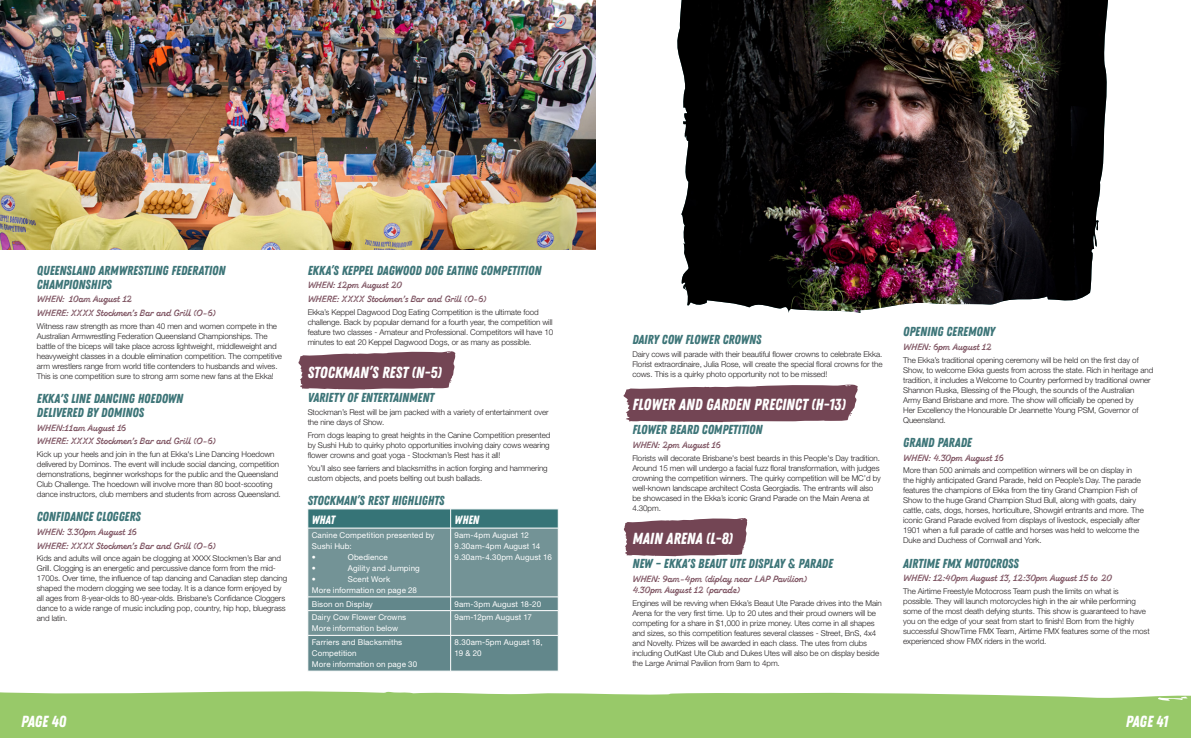
<style>
.page{position:relative;width:1191px;height:738px;background:#fff}
.page>*{position:absolute;margin:0;border:0;box-sizing:border-box;transform-origin:0 0}
.t1{font:16px "Zing Rust Base";color:#fff}
.t2{font:13px/14px "Zing Rust Base";letter-spacing:-.005em;color:#3d7578}
.t3{font:12px "Zing Rust Base";letter-spacing:-.01em;color:#fff}
.Header-2{font:9px/10.8px "Zing Script Rust B Base G";color:#734554}
.Header-2-2{font:300 8px/10px "Helvetica Neue LT Std";letter-spacing:-.01em;color:#231f20}
.t4{font:8px/11px "Helvetica Neue LT Std";letter-spacing:.015em;color:#fff}
</style>
<div class="page">
<svg style="left:298px;top:351px;width:158px;height:38px;background:#815866"></svg>
<div style="left:0;top:691px;width:1191px;height:46px;background:#98c969"></div>
<svg style="left:308px;top:509px;width:251px;height:161px;background:#6c8f92"></svg>
<hr style="left:308px;top:634px;width:142px;height:1px;background:#fff">
<hr style="left:308px;top:635px;width:1px;height:35px;background:#fff">
<hr style="left:450px;top:634px;width:108px;height:1px;background:#fff">
<hr style="left:450px;top:635px;width:1px;height:35px;background:#fff">
<hr style="left:558px;top:635px;width:1px;height:35px;background:#fff">
<img style="left:0;top:0;width:596px;height:249px">
<svg style="left:623px;top:384px;width:235px;height:38px;background:#835a68"></svg>
<svg style="left:623px;top:518px;width:125px;height:37px;background:#805664"></svg>
<img style="left:677px;top:0;width:431px;height:313px">
<p class="t2" style="left:37px;top:263px;width:190px">QUEENSLAND ARMWRESTLING FEDERATION<br>CHAMPIONSHIPS</p>
<p class="Header-2" style="left:37px;top:294px;width:97px">WHEN: 10am August 12</p>
<p class="Header-2" style="left:37px;top:307px;width:181px">WHERE: XXXX Stockmen’ s Bar and Grill (O-6)</p>
<p class="Header-2-2" style="left:37px;top:320px;width:247px">Witness raw strength as more than 40 men and women compete in the Australian Armwrestling Federation Queensland Championships. The battle of the biceps will take place across lightweight, middleweight and heavyweight classes in a double elimination competition. The competitive arm wrestlers range from world title contenders to husbands and wives.<br>This is one competition sure to strong arm some new fans at the Ekka!</p>
<p class="t2" style="left:37px;top:391px;width:148px">EKKA'S LINE DANCING HOEDOWN<br>DELIVERED BY DOMINOS</p>
<p class="Header-2" style="left:37px;top:422px;width:91px">WHEN:11am August 16</p>
<p class="Header-2" style="left:37px;top:435px;width:181px">WHERE: XXXX Stockmen’ s Bar and Grill (O-6)</p>
<p class="Header-2-2" style="left:37px;top:449px;width:245px">Kick up your heels and join in the fun at Ekka's Line Dancing Hoedown delivered by Dominos. The event will include social dancing, competition demonstrations, beginner workshops for the public and the Queensland Club Challenge. The hoedown will involve more than 80 boot-scooting dance instructors, club members and students from across Queensland.</p>
<p class="t2" style="left:37px;top:509px;width:105px">CONFIDANCE CLOGGERS</p>
<p class="Header-2" style="left:37px;top:526px;width:101px">WHEN: 3.30pm August 16</p>
<p class="Header-2" style="left:37px;top:539px;width:181px">WHERE: XXXX Stockmen’ s Bar and Grill (O-6)</p>
<p class="Header-2-2" style="left:37px;top:553px;width:252px">Kids and adults will once again be clogging at XXXX Stockmen’s Bar and Grill. Clogging is an energetic and percussive dance form from the mid-1700s. Over time, the influence of tap dancing and Canadian step dancing shaped the modern clogging we see today. It is a dance form enjoyed by all ages from 8-year-olds to 80-year-olds. Brisbane’s Confidance Cloggers dance to a wide range of music including pop, country, hip hop, bluegrass and latin.</p>
<p class="t1" style="left:21px;top:711px;width:47px">PAGE 40</p>
<p class="t2" style="left:308px;top:263px;width:235px">EKKA’S KEPPEL DAGWOOD DOG EATING COMPETITION</p>
<p class="Header-2" style="left:308px;top:280px;width:96px">WHEN: 12pm August 20</p>
<p class="Header-2" style="left:308px;top:293px;width:181px">WHERE: XXXX Stockmen’ s Bar and Grill (O-6)</p>
<p class="Header-2-2" style="left:308px;top:306px;width:247px">Ekka’s Keppel Dagwood Dog Eating Competition is the ultimate food challenge. Back by popular demand for a fourth year, the competition will feature two classes - Amateur and Professional. Competitors will have 10 minutes to eat 20 Keppel Dagwood Dogs, or as many as possible.</p>
<p class="t1" style="left:308px;top:363px;width:135px">STOCKMAN’S REST (N-5)</p>
<p class="t2" style="left:308px;top:390px;width:128px">VARIETY OF ENTERTAINMENT</p>
<p class="Header-2-2" style="left:308px;top:407px;width:242px">Stockman’s Rest will be jam packed with a variety of entertainment over the nine days of Show.</p>
<p class="Header-2-2" style="left:308px;top:429px;width:244px;text-align:justify">From dogs leaping to great heights in the Canine Competition presented by Sushi Hub to quirky photo opportunities involving dairy cows wearing flower crowns and goat yoga - Stockman’s Rest has it all!</p>
<p class="Header-2-2" style="left:308px;top:462px;width:241px">You’ll also see farriers and blacksmiths in action forging and hammering custom objects, and poets belting out bush ballads.</p>
<p class="t2" style="left:308px;top:493px;width:138px">STOCKMAN’S REST HIGHLIGHTS</p>
<p class="t3" style="left:312px;top:512px;width:25px">WHAT</p>
<p class="t3" style="left:454px;top:512px;width:26px">WHEN</p>
<p class="t4" style="left:312px;top:529px;width:124px">Canine Competition presented by<br>Sushi Hub:</p>
<p class="t4" style="left:312px;top:551px;width:5px">•</p>
<p class="t4" style="left:348px;top:551px;width:41px">Obedience</p>
<p class="t4" style="left:312px;top:562px;width:5px">•</p>
<p class="t4" style="left:348px;top:562px;width:73px">Agility and Jumping</p>
<p class="t4" style="left:312px;top:573px;width:5px">•</p>
<p class="t4" style="left:348px;top:573px;width:44px">Scent Work</p>
<p class="t4" style="left:312px;top:584px;width:107px">More information on page 28</p>
<p class="t4" style="left:454px;top:529px;width:76px">9am-4pm August 12</p>
<p class="t4" style="left:454px;top:540px;width:87px">9.30am-4pm August 14</p>
<p class="t4" style="left:454px;top:551px;width:99px">9.30am-4.30pm August 16</p>
<p class="t4" style="left:312px;top:597px;width:63px">Bison on Display</p>
<p class="t4" style="left:454px;top:597px;width:88px">9am-3pm August 18-20</p>
<p class="t4" style="left:312px;top:611px;width:96px">Dairy Cow Flower Crowns</p>
<p class="t4" style="left:312px;top:622px;width:88px">More information below</p>
<p class="t4" style="left:454px;top:611px;width:79px">9am-12pm August 17</p>
<p class="t4" style="left:312px;top:636px;width:92px">Farriers and Blacksmiths<br>Competition</p>
<p class="t4" style="left:312px;top:658px;width:107px">More information on page 30</p>
<p class="t4" style="left:454px;top:636px;width:90px">8.30am-5pm August 18,<br>19 &amp; 20</p>
<p class="t2" style="left:632px;top:332px;width:131px">DAIRY COW FLOWER CROWNS</p>
<p class="Header-2-2" style="left:632px;top:348px;width:252px;text-align:justify">Dairy cows will parade with their beautiful flower crowns to celebrate Ekka.<br>Florist extraordinaire, Julia Rose, will create the special floral crowns for the cows. This is a quirky photo opportunity not to be missed!</p>
<p class="t1" style="left:632px;top:395px;width:215px">FLOWER AND GARDEN PRECINCT (H-13)</p>
<p class="t2" style="left:632px;top:422px;width:132px">FLOWER BEARD COMPETITION</p>
<p class="Header-2" style="left:632px;top:439px;width:90px">WHEN: 2pm August 16</p>
<p class="Header-2-2" style="left:632px;top:452px;width:250px">Florists will decorate Brisbane's best beards in this People's Day tradition.<br>Around 15 men will undergo a facial fuzz floral transformation, with judges crowning the competition winners. The quirky competition will be MC’d by well-known landscape architect Costa Georgiadis. The entrants will also be showcased in the Ekka’s iconic Grand Parade on the Main Arena at 4.30pm.</p>
<p class="t1" style="left:632px;top:529px;width:102px">MAIN ARENA (L-8)</p>
<p class="t2" style="left:632px;top:556px;width:202px">NEW – EKKA'S BEAUT UTE DISPLAY &amp; PARADE</p>
<p class="Header-2" style="left:632px;top:573px;width:177px">WHEN: 9am-4pm (diplay near LAP Pavilion)<br>4.30pm August 12 (parade)</p>
<p class="Header-2-2" style="left:632px;top:597px;width:251px">Engines will be revving when Ekka’s Beaut Ute Parade drives into the Main Arena for the very first time. Up to 20 utes and their proud owners will be competing for a share in $1,000 in prize money. Utes come in all shapes and sizes, so this competition features several classes - Street, BnS, 4x4 and Novelty. Prizes will be awarded in each class. The utes from clubs including OutKast Ute Club and Dukes Utes will also be on display beside the Large Animal Pavilion from 9am to 4pm.</p>
<p class="t2" style="left:903px;top:324px;width:93px">OPENING CEREMONY</p>
<p class="Header-2" style="left:903px;top:341px;width:90px">WHEN: 6pm August 12</p>
<p class="Header-2-2" style="left:903px;top:354px;width:252px">The Ekka’s traditional opening ceremony will be held on the first day of Show, to welcome Ekka guests from across the state. Rich in heritage and tradition, it includes a Welcome to Country performed by traditional owner Shannon Ruska, Blessing of the Plough, the sounds of the Australian Army Band Brisbane and more. The show will officially be opened by<br>Her Excellency the Honourable Dr Jeannette Young PSM, Governor of Queensland.</p>
<p class="t2" style="left:903px;top:435px;width:70px">GRAND PARADE</p>
<p class="Header-2" style="left:903px;top:451px;width:102px">WHEN: 4.30pm August 16</p>
<p class="Header-2-2" style="left:903px;top:465px;width:242px">More than 500 animals and competition winners will be on display in the highly anticipated Grand Parade, held on People’s Day. The parade features the champions of Ekka from the tiny Grand Champion Fish of Show to the huge Grand Champion Stud Bull, along with goats, dairy cattle, cats, dogs, horses, horticulture, Showgirl entrants and more. The iconic Grand Parade evolved from displays of livestock, especially after 1901 when a full parade of cattle and horses was held to welcome the Duke and Duchess of Cornwall and York.</p>
<p class="t2" style="left:903px;top:555px;width:117px">AIRTIME FMX MOTOCROSS</p>
<p class="Header-2" style="left:903px;top:572px;width:210px">WHEN: 12:40pm August 13, 12:30pm August 15 to 20</p>
<p class="Header-2-2" style="left:903px;top:585px;width:248px">The Airtime Freestyle Motocross Team push the limits on what is possible. They will launch motorcycles high in the air while performing some of the most death defying stunts. This show is guaranteed to have you on the edge of your seat from start to finish! Born from the highly successful ShowTime FMX Team, Airtime FMX features some of the most experienced show FMX riders in the world.</p>
<p class="t1" style="left:1125px;top:711px;width:44px">PAGE 41</p>
</div>
